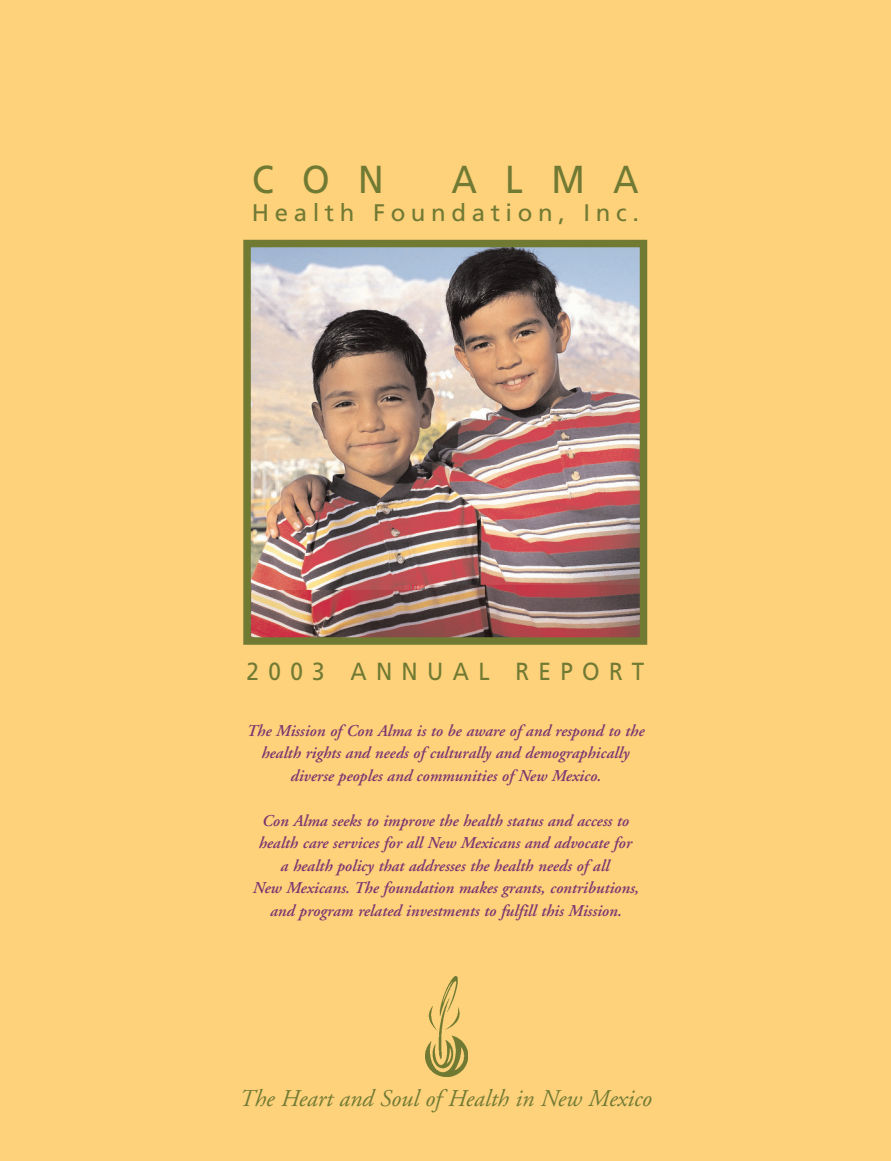
<style>
.page{position:relative;width:891px;height:1161px;background:#fed17b}
.page>*{position:absolute;margin:0;border:0;box-sizing:border-box;transform-origin:0 0}
.t1{font:39px "Frutiger";letter-spacing:.8em;color:#707a33;scale:.91 1}
.t2{font:24.75px "Frutiger";letter-spacing:.415em;color:#707a33;scale:.91 1}
.t3{font:italic 24px "Adobe Garamond";color:#707a33}
.t4{font:24px "Frutiger";letter-spacing:.235em;color:#707a33}
.t5{font:italic 600 16.5px/22.5px "Adobe Garamond";color:#7d3671;text-align:center}
</style>
<div class="page">
<img style="left:252px;top:249px;width:386px;height:387px">
<div style="left:243px;top:240px;width:404px;height:405px;border:8px solid #707a33"></div>
<img style="left:425px;top:976px;width:42px;height:101px">
<h1 class="t1" style="left:252px;top:164px;width:146px">CON</h1>
<h1 class="t1" style="left:451px;top:164px;width:208px">ALMA</h1>
<h3 class="t4" style="left:252px;top:203px;width:389px">Health Foundation, Inc.</h3>
<h2 class="t2" style="left:247px;top:662px;width:439px">2003 ANNUAL REPORT</h2>
<p class="t5" style="left:246px;top:721px;width:399px">The Mission of Con Alma is to be aware of and respond to the health rights and needs of culturally and demographically diverse peoples and communities of New Mexico.</p>
<p class="t5" style="left:252px;top:811px;width:388px">Con Alma seeks to improve the health status and access to health care services for all New Mexicans and advocate for<br>a health policy that addresses the health needs of all<br>New Mexicans. The foundation makes grants, contributions, and program related investments to fulfill this Mission.</p>
<h3 class="t3" style="left:239px;top:1088px;width:414px">The Heart and Soul of Health in New Mexico</h3>
</div>
